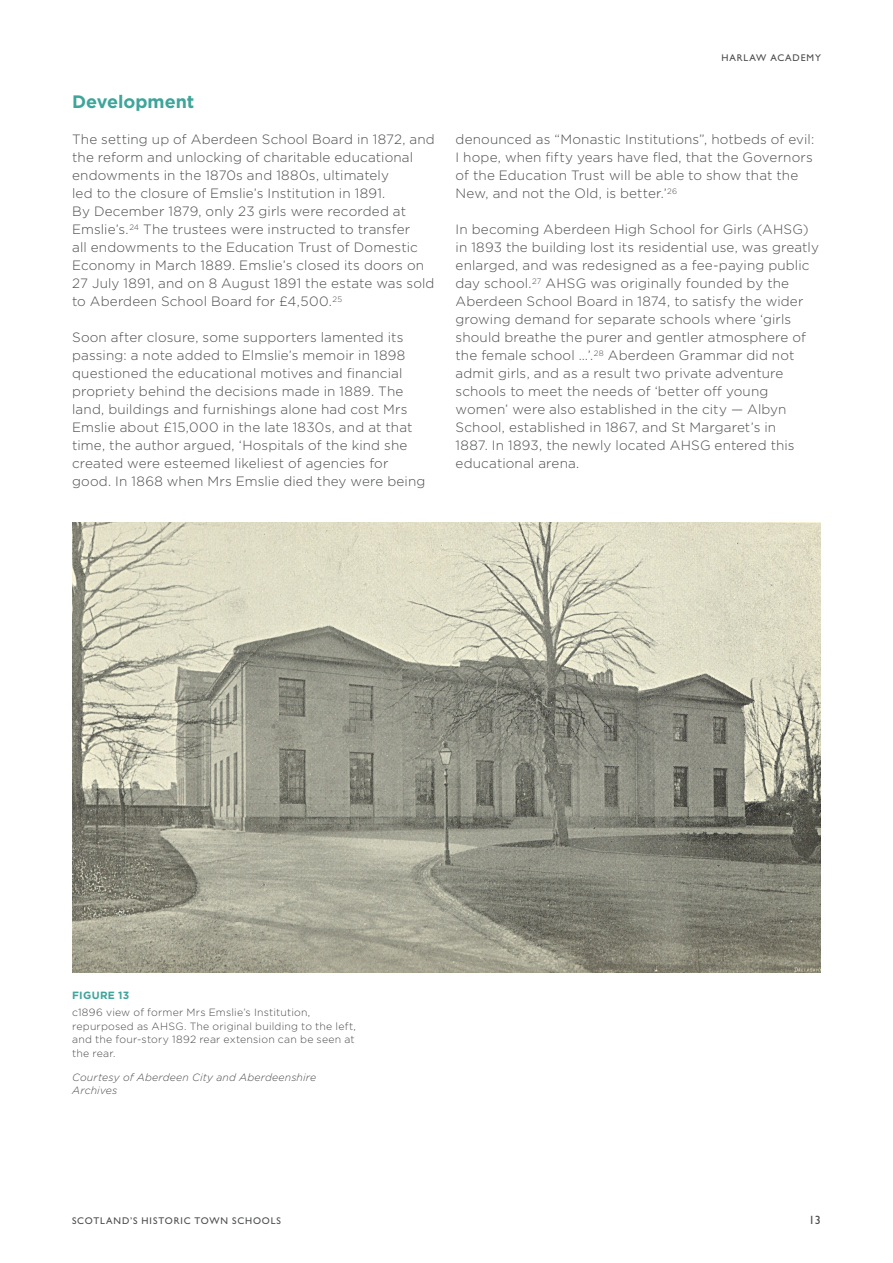
<style>
.page{position:relative;width:893px;height:1263px;background:#fff}
.page>*{position:absolute;margin:0;border:0;box-sizing:border-box;transform-origin:0 0}
._03_SECTION_HEADING{font:700 18px "Gotham";color:#3da59a}
._05_BODY{font:300 13.5px/18px "Gotham";letter-spacing:.01em;color:#4b4c4d}
.t1{font:12px "Gill Sans Std";color:#4b4c4d}
._06_FIGURE_-_CAPTION{font:300 10.5px/13.5px "Gotham";letter-spacing:.02em;color:#4b4c4d}
._06_FIGURE_-_COPYRIG{font:italic 300 10.5px/13.5px "Gotham";letter-spacing:.015em;color:#4b4c4d}
._06_FIGURE_-_NUMBER{font:700 10.5px "Gotham";letter-spacing:.03em;color:#3da59a}
._08_HEADER{font:9.75px "Gill Sans Std";letter-spacing:.09em;color:#4b4c4d}
</style>
<div class="page">
<img style="left:72px;top:522px;width:749px;height:450px">
<p class="_03_SECTION_HEADING" style="left:72px;top:90px;width:124px">Development</p>
<p class="_05_BODY" style="left:72px;top:130px;width:364px">The setting up of Aberdeen School Board in 1872, and the reform and unlocking of charitable educational endowments in the 1870s and 1880s, ultimately<br>led to the closure of Emslie’s Institution in 1891.<br>By December 1879, only 23 girls were recorded at Emslie’s.<sup>24</sup> The trustees were instructed to transfer<br>all endowments to the Education Trust of Domestic Economy in March 1889. Emslie’s closed its doors on 27 July 1891, and on 8 August 1891 the estate was sold to Aberdeen School Board for £4,500.<sup>25</sup></p>
<p class="_05_BODY" style="left:72px;top:328px;width:355px">Soon after closure, some supporters lamented its passing: a note added to Elmslie’s memoir in 1898 questioned the educational motives and financial propriety behind the decisions made in 1889. The land, buildings and furnishings alone had cost Mrs Emslie about £15,000 in the late 1830s, and at that time, the author argued, ‘Hospitals of the kind she created were esteemed likeliest of agencies for good. In 1868 when Mrs Emslie died they were being</p>
<p class="_08_HEADER" style="left:721px;top:52px;width:101px">HARLAW ACADEMY</p>
<p class="_05_BODY" style="left:456px;top:130px;width:360px">denounced as “Monastic Institutions”, hotbeds of evil:<br>I hope, when fifty years have fled, that the Governors of the Education Trust will be able to show that the New, and not the Old, is better.’<sup>26</sup></p>
<p class="_05_BODY" style="left:456px;top:220px;width:365px">In becoming Aberdeen High School for Girls (AHSG) in 1893 the building lost its residential use, was greatly enlarged, and was redesigned as a fee‑paying public day school.<sup>27</sup> AHSG was originally founded by the Aberdeen School Board in 1874, to satisfy the wider growing demand for separate schools where ‘girls should breathe the purer and gentler atmosphere of the female school …’.<sup>28</sup> Aberdeen Grammar did not admit girls, and as a result two private adventure schools to meet the needs of ‘better off young women’ were also established in the city — Albyn School, established in 1867, and St Margaret’s in<br>1887. In 1893, the newly located AHSG entered this educational arena.</p>
<p class="_06_FIGURE_-_NUMBER" style="left:72px;top:988px;width:59px">FIGURE 13</p>
<p class="_06_FIGURE_-_CAPTION" style="left:72px;top:1005px;width:285px">c1896 view of former Mrs Emslie’s Institution, repurposed as AHSG. The original building to the left, and the four‑story 1892 rear extension can be seen at the rear.</p>
<p class="_06_FIGURE_-_COPYRIG" style="left:72px;top:1070px;width:246px">Courtesy of Aberdeen City and Aberdeenshire<br>Archives</p>
<p class="_08_HEADER" style="left:72px;top:1215px;width:211px">SCOTLAND’S HISTORIC TOWN SCHOOLS</p>
<p class="t1" style="left:809px;top:1213px;width:14px">13</p>
</div>
